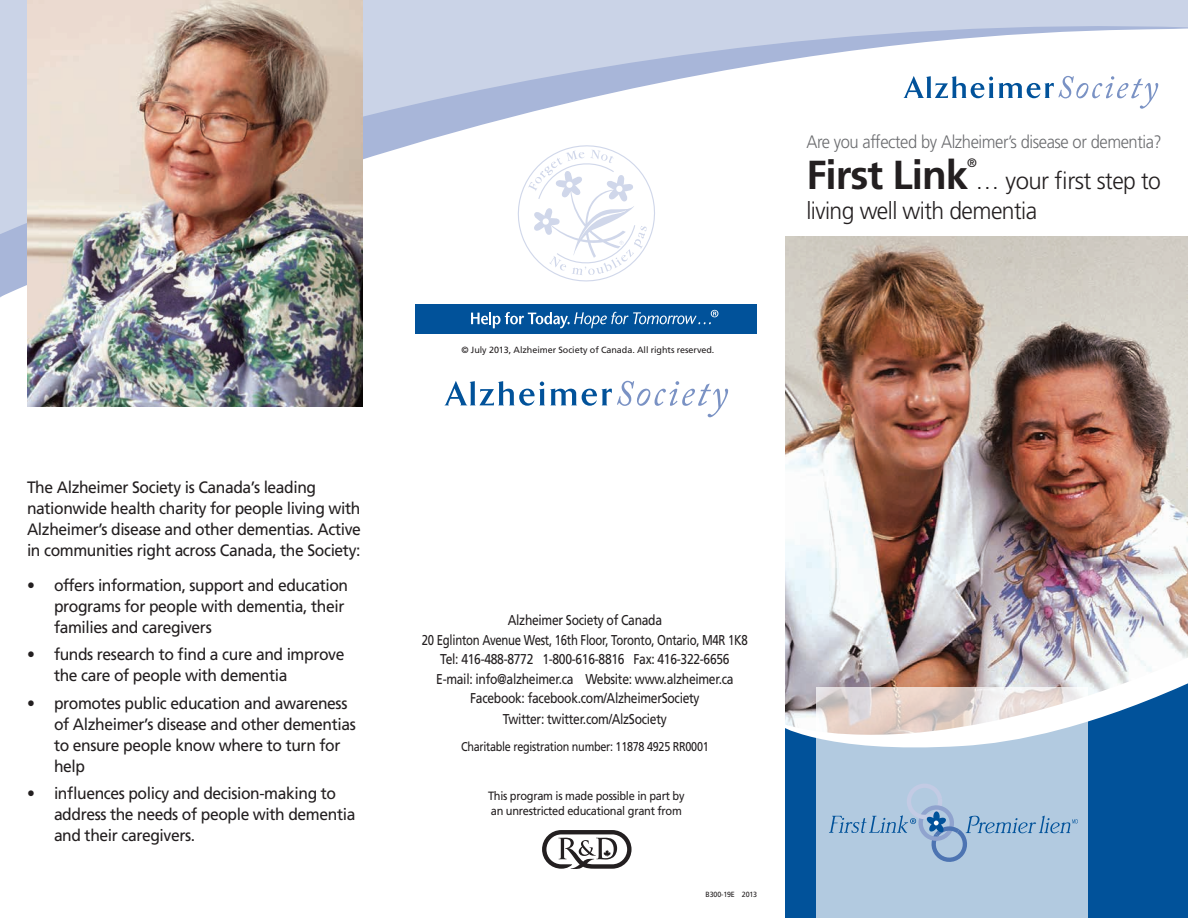
<style>
.page{position:relative;width:1188px;height:918px;background:#fff}
.page>*{position:absolute;margin:0;border:0;box-sizing:border-box;transform-origin:0 0}
.t1{font:700 40.5px "Frutiger";letter-spacing:-.025em;color:#231f20}
.t2{font:300 24px/30px "Frutiger";letter-spacing:-.025em;color:#231f20}
.t3{font:300 18px "Frutiger";letter-spacing:-.025em;color:#6c6d70;scale:.92 1}
.body_copy{font:16.5px/21px "Frutiger";letter-spacing:-.025em;color:#231f20;scale:.95 1}
.body_copy-2{font:14.25px/19.5px "Frutiger";letter-spacing:-.025em;color:#231f20;text-align:center;scale:.85 1}
.body_copy-3{font:14.25px "Frutiger";letter-spacing:-.025em;color:#231f20;scale:.8 1}
.body_copy-4{font:12.75px "Frutiger";letter-spacing:-.025em;color:#231f20;scale:.85 1}
.t4{font:12.3px "Frutiger";color:#231f20}
.t5{font:12px/15px "Frutiger";letter-spacing:-.025em;color:#231f20;scale:.92 1}
.t6{font:9px "Frutiger";letter-spacing:-.005em;color:#231f20}
.body_copy-5{font:7.5px "Frutiger";letter-spacing:-.025em;color:#231f20;scale:.95 1}
</style>
<div class="page">
<img style="left:785px;top:308px;width:403px;height:341px">
<svg style="left:0;top:0;width:1188px;height:303px"></svg>
<svg style="left:444px;top:381px;width:284px;height:36px"></svg>
<svg style="left:903px;top:76px;width:255px;height:33px"></svg>
<img style="left:785px;top:649px;width:403px;height:26px">
<svg style="left:785px;top:675px;width:403px;height:243px;background:#306ca4"></svg>
<svg style="left:817px;top:687px;width:271px;height:231px;background:#c5d2e0"></svg>
<svg style="left:518px;top:145px;width:137px;height:136px"></svg>
<div style="left:415px;top:304px;width:342px;height:29px;background:#01529a"></div>
<svg style="left:471px;top:310px;width:247px;height:18px"></svg>
<svg style="left:829px;top:784px;width:249px;height:78px;background:#a7c1db"></svg>
<img style="left:27px;top:0;width:335px;height:406px">
<svg style="left:542px;top:830px;width:90px;height:39px"></svg>
<p class="t6" style="left:461px;top:345px;width:254px">© July 2013, Alzheimer Society of Canada. All rights reserved.</p>
<p class="t3" style="left:806px;top:131px;width:388px">Are you affected by Alzheimer’s disease or dementia?</p>
<p class="t1" style="left:806px;top:151px;width:163px">First Link</p>
<p class="t4" style="left:967px;top:155px;width:11px">®</p>
<p class="t2" style="left:806px;top:166px;width:356px;text-indent:169px">… your first step to living well with dementia</p>
<p class="body_copy" style="left:27px;top:477px;width:353px">The Alzheimer Society is Canada’s leading nationwide health charity for people living with Alzheimer’s disease and other dementias. Active in communities right across Canada, the Society:</p>
<p class="body_copy" style="left:54px;top:574px;width:311px;text-indent:-27px">• offers information, support and education programs for people with dementia, their families and caregivers</p>
<p class="body_copy" style="left:54px;top:644px;width:307px;text-indent:-27px">• funds research to find a cure and improve the care of people with dementia</p>
<p class="body_copy" style="left:54px;top:692px;width:319px;text-indent:-27px">• promotes public education and awareness of Alzheimer’s disease and other dementias to ensure people know where to turn for help</p>
<p class="body_copy" style="left:54px;top:783px;width:319px;text-indent:-27px">• influences policy and decision-making to address the needs of people with dementia and their caregivers.</p>
<p class="t5" style="left:488px;top:788px;width:215px">This program is made possible in part by an unrestricted educational grant from</p>
<p class="body_copy-2" style="left:508px;top:610px;width:183px">Alzheimer Society of Canada</p>
<p class="body_copy-3" style="left:422px;top:631px;width:409px">20 Eglinton Avenue West, 16th Floor, Toronto, Ontario, M4R 1K8</p>
<p class="body_copy-2" style="left:440px;top:649px;width:342px">Tel: 416-488-8772 1-800-616-8816 Fax: 416-322-6656</p>
<p class="body_copy-2" style="left:436px;top:669px;width:351px">E-mail: info@alzheimer.ca Website: www.alzheimer.ca<br>Facebook: facebook.com/AlzheimerSociety</p>
<p class="body_copy-2" style="left:503px;top:709px;width:194px">Twitter: twitter.com/AlzSociety</p>
<p class="body_copy-4" style="left:461px;top:739px;width:293px">Charitable registration number: 11878 4925 RR0001</p>
<p class="body_copy-5" style="left:706px;top:890px;width:56px">B300-19E 2013</p>
</div>
